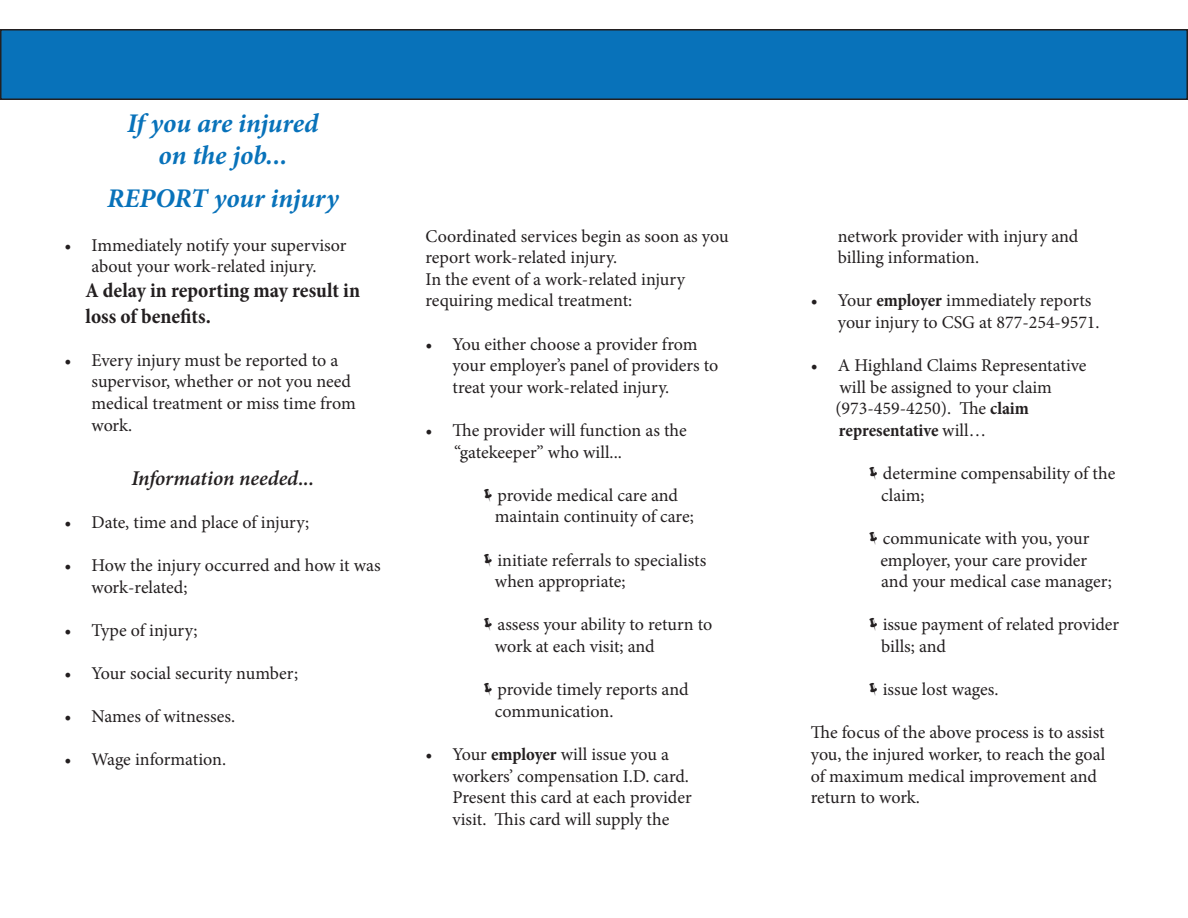
<style>
.page{position:relative;width:1188px;height:918px;background:#fff}
.page>*{position:absolute;margin:0;border:0;box-sizing:border-box;transform-origin:0 0}
.t1{font:italic 700 27px/32.4px "Minion Pro";letter-spacing:-.005em;color:#0872ba;text-align:center}
.t2{font:700 condensed 21px/25.2px "Minion Pro";color:#231f20}
.t3{font:italic 600 21px "Minion Pro";letter-spacing:-.005em;color:#231f20}
.t4{font:18px/21.6px "Minion Pro";letter-spacing:-.005em;color:#231f20}
.s1{font-weight:700;font-stretch:condensed}
</style>
<div class="page">
<div style="left:1px;top:30px;width:1186px;height:69px;background:#0872ba"></div>
<div style="left:0;top:29px;width:1188px;height:71px;border:2px solid #231f20"></div>
<h1 class="t1" style="left:127px;top:106px;width:193px">If you are injured on the job...</h1>
<h1 class="t1" style="left:107px;top:182px;width:233px">REPORT your injury</h1>
<p class="t4" style="left:64px;top:234px;width:284px;text-align:center">• Immediately notify your supervisor about your work-related injury.</p>
<p class="t2" style="left:86px;top:278px;width:276px">A delay in reporting may result in loss of benefits.</p>
<p class="t4" style="left:92px;top:349px;width:266px;text-indent:-27px">• Every injury must be reported to a supervisor, whether or not you need medical treatment or miss time from work.</p>
<p class="t3" style="left:131px;top:463px;width:184px">Information needed...</p>
<p class="t4" style="left:64px;top:511px;width:246px">• Date, time and place of injury;</p>
<p class="t4" style="left:92px;top:554px;width:291px;text-indent:-27px">• How the injury occurred and how it was work-related;</p>
<p class="t4" style="left:64px;top:619px;width:135px">• Type of injury;</p>
<p class="t4" style="left:64px;top:662px;width:235px">• Your social security number;</p>
<p class="t4" style="left:64px;top:706px;width:172px">• Names of witnesses.</p>
<p class="t4" style="left:64px;top:749px;width:163px">• Wage information.</p>
<p class="t4" style="left:426px;top:225px;width:305px">Coordinated services begin as soon as you report work-related injury.<br>In the event of a work-related injury requiring medical treatment:</p>
<p class="t4" style="left:453px;top:333px;width:267px;text-indent:-27px">• You either choose a provider from your employer’s panel of providers to treat your work-related injury.</p>
<p class="t4" style="left:454px;top:419px;width:234px;text-indent:-29px">• The provider will function as the “gatekeeper” who will...</p>
<p class="t4" style="left:495px;top:484px;width:200px">provide medical care and maintain continuity of care;</p>
<p class="t4" style="left:495px;top:549px;width:213px">initiate referrals to specialists when appropriate;</p>
<p class="t4" style="left:495px;top:614px;width:219px">assess your ability to return to work at each visit; and</p>
<p class="t4" style="left:495px;top:679px;width:195px">provide timely reports and communication.</p>
<p class="t4" style="left:453px;top:743px;width:241px;text-indent:-27px">• Your <span class="s1">employer</span> will issue you a workers’ compensation I.D. card.<br>Present this card at each provider visit. This card will supply the</p>
<p class="t4" style="left:838px;top:225px;width:242px">network provider with injury and billing information.</p>
<p class="t4" style="left:838px;top:290px;width:263px;text-indent:-27px">• Your <span class="s1">employer</span> immediately reports your injury to CSG at 877-254-9571.</p>
<p class="t4" style="left:835px;top:355px;width:253px;text-indent:-25px">• A Highland Claims Representative will be assigned to your claim (973-459-4250). The <span class="s1">claim representative</span> will…</p>
<p class="t4" style="left:881px;top:463px;width:236px">determine compensability of the claim;</p>
<p class="t4" style="left:880px;top:528px;width:233px">communicate with you, your employer, your care provider and your medical case manager;</p>
<p class="t4" style="left:881px;top:614px;width:239px">issue payment of related provider bills; and</p>
<p class="t4" style="left:883px;top:679px;width:117px">issue lost wages.</p>
<p class="t4" style="left:811px;top:722px;width:296px">The focus of the above process is to assist you, the injured worker, to reach the goal of maximum medical improvement and return to work.</p>
</div>
